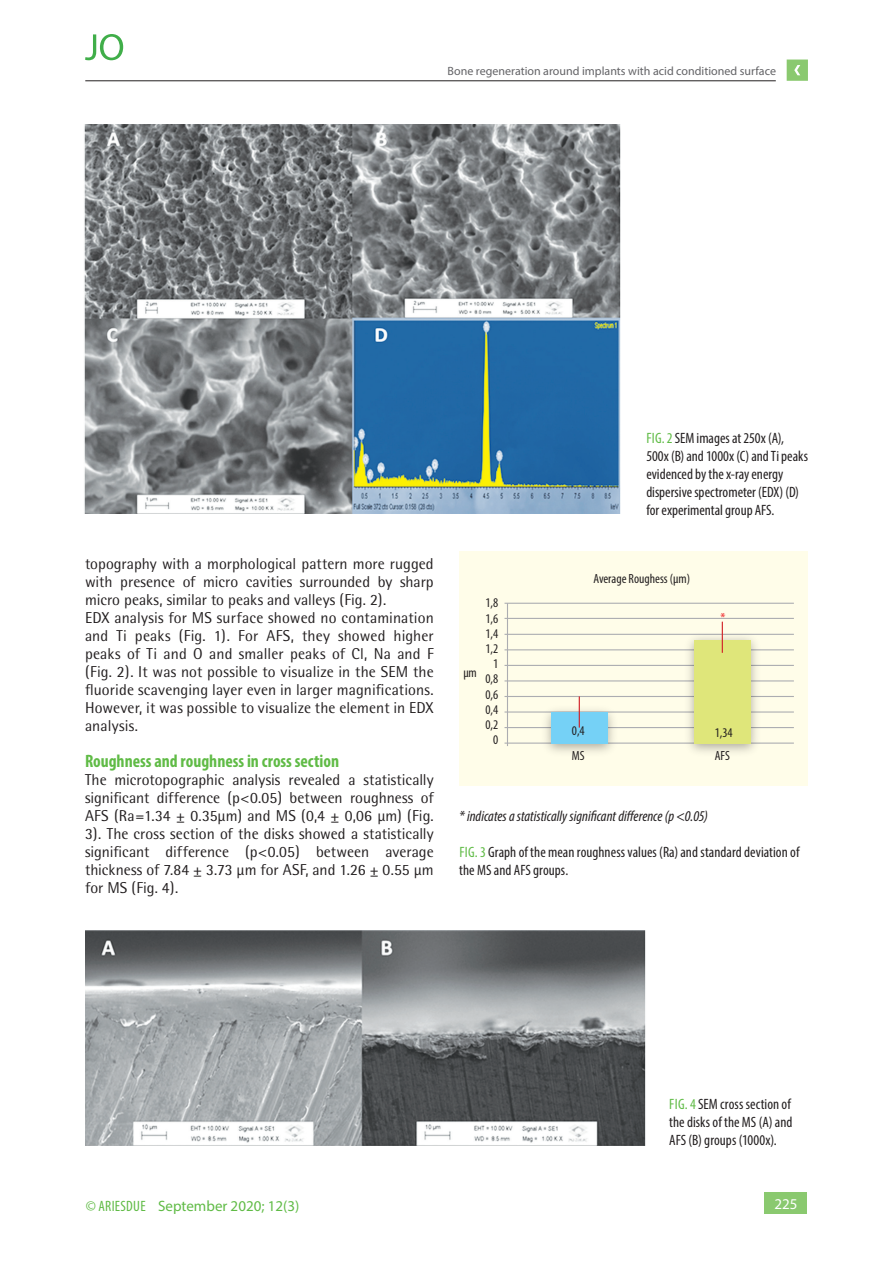
<style>
.page{position:relative;width:893px;height:1263px;background:#fff}
.page>*{position:absolute;margin:0;border:0;box-sizing:border-box;transform-origin:0 0}
.t1{font:700 condensed 18px "Myriad Pro";color:#60bb46}
.t2{font:15.75px/18px "Rotis Semi Sans";letter-spacing:.005em;color:#231f20}
.t3{font:condensed 15px/18px "Myriad Pro";letter-spacing:.005em;color:#231f20}
.t4{font:italic condensed 15px "Myriad Pro";color:#231f20}
.t5{font:15px "Myriad Pro";color:#60bb46}
.t6{font:15px "Myriad Pro";color:#fff}
.t7{font:condensed 13.35px/15.1px "Myriad Pro";color:#231f20;text-align:center}
.t8{font:condensed 13.35px "Myriad Pro";color:#ee1d23}
.t9{font:12px "Myriad Pro";color:#636366}
.s1{color:#60bb46}
.s2{font-stretch:condensed}
</style>
<div class="page">
<div style="left:765px;top:1193px;width:42px;height:21px;background:#8ac96f"></div>
<svg style="left:787px;top:60px;width:21px;height:21px"></svg>
<hr style="left:85px;top:81px;width:691px;height:1px;background:#231f20">
<svg style="left:85px;top:34px;width:38px;height:26px"></svg>
<div style="left:459px;top:551px;width:349px;height:234px;background:#fffde9"></div>
<hr style="left:507px;top:603px;width:1px;height:143px;background:#acadb1">
<hr style="left:504px;top:742px;width:290px;height:2px;background:#acadb1">
<hr style="left:504px;top:727px;width:290px;height:1px;background:#acadb1">
<hr style="left:504px;top:711px;width:290px;height:1px;background:#acadb1">
<hr style="left:504px;top:696px;width:290px;height:1px;background:#acadb1">
<hr style="left:504px;top:680px;width:290px;height:1px;background:#acadb1">
<hr style="left:504px;top:665px;width:290px;height:1px;background:#acadb1">
<hr style="left:504px;top:649px;width:290px;height:1px;background:#acadb1">
<hr style="left:504px;top:634px;width:290px;height:1px;background:#acadb1">
<hr style="left:504px;top:618px;width:290px;height:1px;background:#acadb1">
<hr style="left:504px;top:603px;width:290px;height:1px;background:#acadb1">
<img style="left:680px;top:629px;width:85px;height:123px">
<div style="left:694px;top:640px;width:56px;height:103px;background:#dfe67a"></div>
<img style="left:537px;top:701px;width:85px;height:51px">
<div style="left:551px;top:712px;width:56px;height:31px;background:#75d1f6"></div>
<hr style="left:579px;top:696px;width:1px;height:31px;background:#d01f26">
<hr style="left:722px;top:622px;width:1px;height:31px;background:#d01f26">
<img style="left:84px;top:124px;width:537px;height:389px">
<img style="left:85px;top:930px;width:561px;height:215px">
<p class="t9" style="left:448px;top:63px;width:330px">Bone regeneration around implants with acid conditioned surface</p>
<p class="t2" style="left:85px;top:555px;width:350px">topography with a morphological pattern more rugged with presence of micro cavities surrounded by sharp micro peaks, similar to peaks and valleys (Fig. 2).<br>EDX analysis for MS surface showed no contamination and Ti peaks (Fig. 1). For AFS, they showed higher peaks of Ti and O and smaller peaks of Cl, Na and F (Fig. 2). It was not possible to visualize in the SEM the fluoride scavenging layer even in larger magnifications.<br>However, it was possible to visualize the element in EDX analysis.</p>
<p class="t1" style="left:85px;top:750px;width:256px">Roughness and roughness in cross section</p>
<p class="t2" style="left:85px;top:771px;width:350px;text-align:justify">The microtopographic analysis revealed a statistically significant difference (p&lt;0.05) between roughness of AFS (Ra=1.34 ± 0.35µm) and MS (0,4 ± 0,06 μm) (Fig.<br>3). The cross section of the disks showed a statistically significant difference (p&lt;0.05) between average thickness of 7.84 ± 3.73 μm for ASF, and 1.26 ± 0.55 μm for MS (Fig. 4).</p>
<p class="t3" style="left:646px;top:429px;width:163px"><span class="s1">FIG. 2</span> SEM images at 250x (A),<br>500x (B) and 1000x (C) and Ti peaks evidenced by the x-ray energy dispersive spectrometer (EDX) (D) for experimental group AFS.</p>
<p class="t7" style="left:463px;top:665px;width:15px">μm</p>
<p class="t7" style="left:485px;top:595px;width:14px">1,8<br>1,6<br>1,4<br>1,2<br>1<br>0,8<br>0,6<br>0,4<br>0,2<br>0</p>
<p class="t7" style="left:593px;top:571px;width:98px">Average Roughess (μm)</p>
<p class="t8" style="left:720px;top:609px;width:6px">*</p>
<p class="t7" style="left:572px;top:723px;width:14px">0,4</p>
<p class="t7" style="left:715px;top:725px;width:19px">1,34</p>
<p class="t7" style="left:572px;top:748px;width:14px">MS</p>
<p class="t7" style="left:715px;top:748px;width:17px">AFS</p>
<p class="t4" style="left:459px;top:807px;width:250px">* indicates a statistically significant difference (p &lt;0.05)</p>
<p class="t3" style="left:459px;top:843px;width:342px"><span class="s1">FIG. 3</span> Graph of the mean roughness values (Ra) and standard deviation of the MS and AFS groups.</p>
<p class="t5" style="left:86px;top:1196px;width:215px"><span class="s2">© ARIESDUE</span> September 2020; 12(3)</p>
<p class="t3" style="left:669px;top:1095px;width:125px;text-align:justify"><span class="s1">FIG. 4</span> SEM cross section of the disks of the MS (A) and AFS (B) groups (1000x).</p>
<p class="t6" style="left:774px;top:1195px;width:25px">225</p>
</div>
